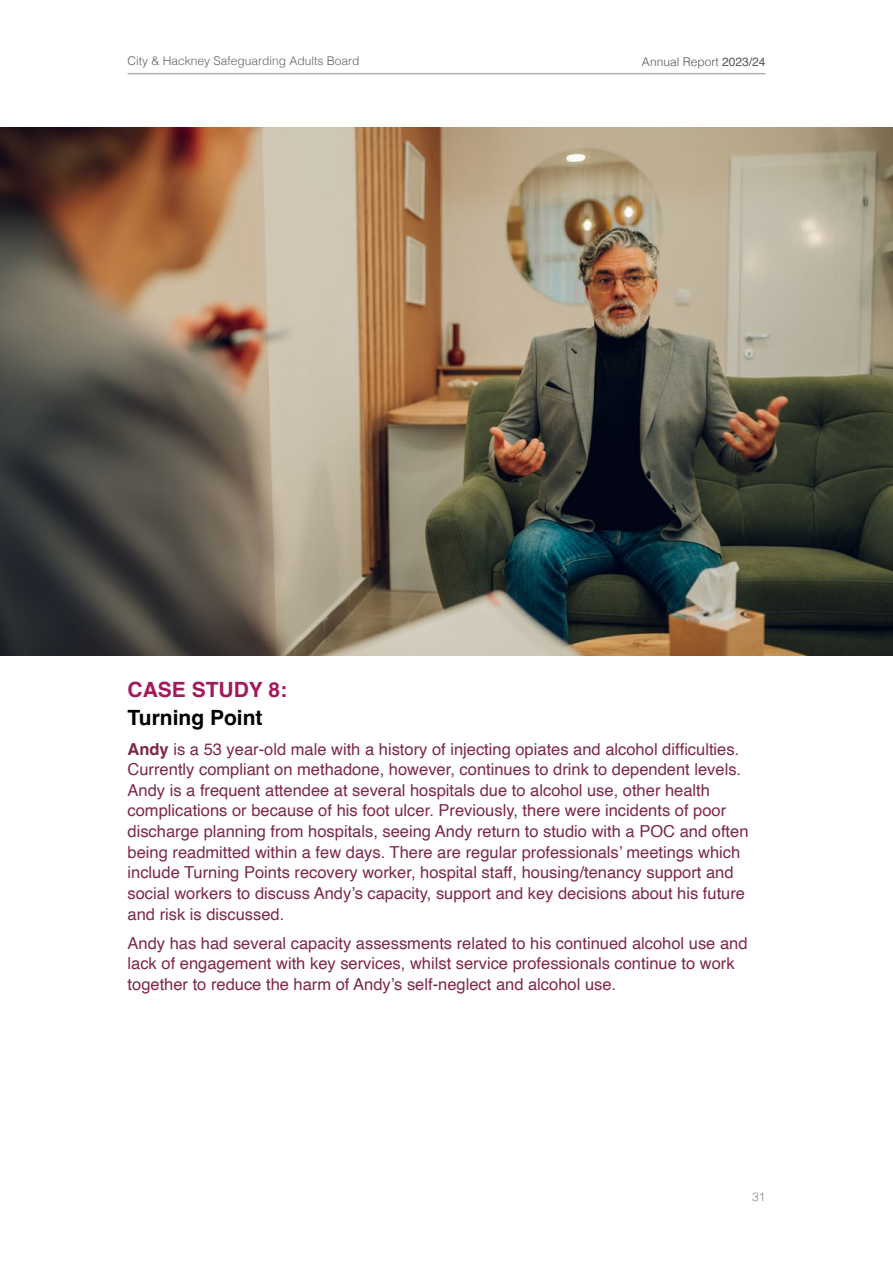
<style>
.page{position:relative;width:893px;height:1263px;background:#fff}
.page>*{position:absolute;margin:0;border:0;box-sizing:border-box;transform-origin:0 0}
.Case_Study_Title{font:700 21px/28.5px "Helvetica";color:#000}
.case_study_-_body_text{font:16.5px/20.7px "Helvetica";color:#7e2846}
.t1{font:300 12px "Helvetica";color:#646363}
.t2{font:300 12px "Helvetica";color:#575756}
.t3{font:300 12px "Helvetica";color:#878787}
.s1{font-weight:400}
.s2{color:#a21a5b}
.s3{font-weight:700}
</style>
<div class="page">
<hr style="left:128px;top:73px;width:637px;height:1px;background:#b3b2b2">
<img style="left:0;top:128px;width:893px;height:528px">
<p class="t1" style="left:128px;top:51px;width:234px">City &amp; Hackney Safeguarding Adults Board</p>
<p class="t2" style="left:642px;top:51px;width:125px">Annual Report <span class="s1">2023/24</span></p>
<p class="Case_Study_Title" style="left:128px;top:677px;width:161px"><span class="s2">CASE STUDY 8:<br></span>Turning Point</p>
<p class="case_study_-_body_text" style="left:128px;top:739px;width:622px"><span class="s3">Andy</span> is a 53 year-old male with a history of injecting opiates and alcohol difficulties.<br>Currently compliant on methadone, however, continues to drink to dependent levels.<br>Andy is a frequent attendee at several hospitals due to alcohol use, other health complications or because of his foot ulcer. Previously, there were incidents of poor discharge planning from hospitals, seeing Andy return to studio with a POC and often being readmitted within a few days. There are regular professionals’ meetings which include Turning Points recovery worker, hospital staff, housing/tenancy support and social workers to discuss Andy’s capacity, support and key decisions about his future and risk is discussed.</p>
<p class="case_study_-_body_text" style="left:128px;top:933px;width:621px">Andy has had several capacity assessments related to his continued alcohol use and lack of engagement with key services, whilst service professionals continue to work together to reduce the harm of Andy’s self-neglect and alcohol use.</p>
<p class="t3" style="left:752px;top:1187px;width:15px">31</p>
</div>
